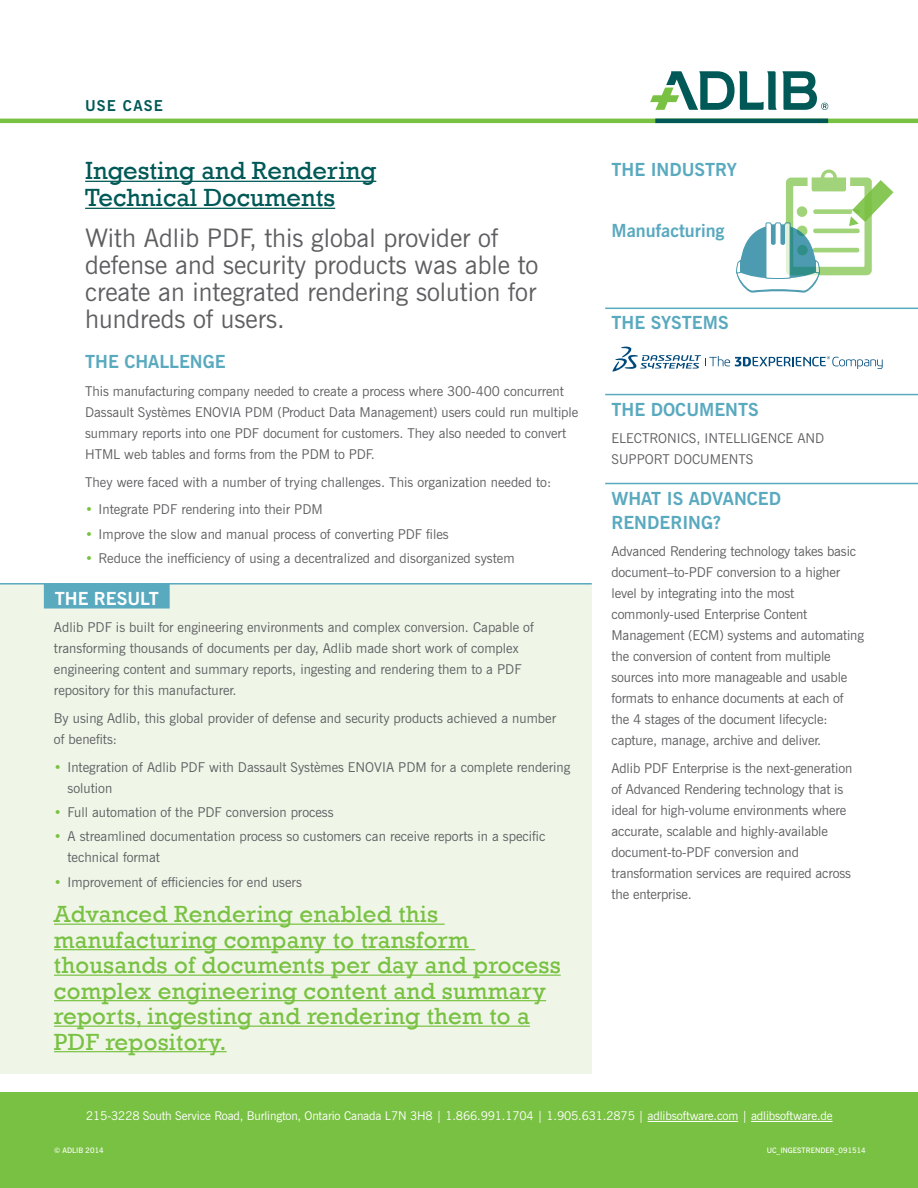
<style>
.page{position:relative;width:918px;height:1188px;background:#fff}
.page>*{position:absolute;margin:0;border:0;box-sizing:border-box;transform-origin:0 0}
.UC_Subhead_AR{font:25.5px/27px "News Gothic BT";color:#5f5f62}
.UC_Heading_AR{font:25.5px/27px "Rockwell";color:#005957}
.Head_Small_GREEN_AR{font:24px/25.5px "Rockwell";letter-spacing:.01em;color:#79c142}
.Subhead_BLUE_Rule_R{font:700 18px/24px "News Gothic BT";color:#59a9bf}
.Subhead_BLUE_AR{font:700 18px "News Gothic BT";color:#59a9bf}
.Subhead_BLUE_Rule_L{font:700 18px "News Gothic BT";color:#fff}
.t1{font:700 15px "News Gothic BT";letter-spacing:.08em;color:#005957}
.Body_Text_small_spac{font:13.5px/21px "News Gothic BT";letter-spacing:-.005em;color:#5f5f62}
.Body_Text_AR{font:13.5px/21px "News Gothic BT";color:#5f5f62}
.Adlib_Address{font:12px "News Gothic BT";letter-spacing:-.01em;color:#fff}
.t2{font:600 7.5px "News Gothic BT";color:#fff}
.s1{font-weight:700;color:#79c142}
</style>
<div class="page">
<div style="left:0;top:583px;width:592px;height:491px;background:#eff6e8"></div>
<div style="left:0;top:1093px;width:918px;height:95px;background:#79c142"></div>
<svg style="left:650px;top:71px;width:127px;height:39px"></svg>
<svg style="left:783px;top:71px;width:45px;height:39px"></svg>
<hr style="left:0;top:119px;width:918px;height:4px;background:#79c142">
<hr style="left:655px;top:119px;width:173px;height:4px;background:#005957">
<hr style="left:85px;top:181px;width:291px;height:1px;background:#005957">
<hr style="left:85px;top:208px;width:250px;height:1px;background:#005957">
<hr style="left:648px;top:1121px;width:90px;height:1px;background:#fff">
<hr style="left:751px;top:1121px;width:82px;height:1px;background:#fff">
<hr style="left:0;top:1092px;width:918px;height:1px;background:#79c142">
<hr style="left:605px;top:308px;width:313px;height:1px;background:#59a9bf">
<hr style="left:605px;top:394px;width:313px;height:1px;background:#59a9bf">
<hr style="left:605px;top:483px;width:313px;height:1px;background:#59a9bf">
<hr style="left:0;top:583px;width:592px;height:2px;background:#59a9bf">
<div style="left:44px;top:583px;width:126px;height:26px;background:#59a9bf"></div>
<hr style="left:54px;top:924px;width:391px;height:1px;background:#79c142">
<hr style="left:54px;top:949px;width:421px;height:1px;background:#79c142">
<hr style="left:54px;top:975px;width:507px;height:1px;background:#79c142">
<hr style="left:54px;top:1000px;width:492px;height:1px;background:#79c142">
<hr style="left:54px;top:1026px;width:476px;height:1px;background:#79c142">
<hr style="left:54px;top:1051px;width:173px;height:1px;background:#79c142">
<svg style="left:736px;top:170px;width:157px;height:123px"></svg>
<svg style="left:612px;top:347px;width:271px;height:25px"></svg>
<p class="t1" style="left:85px;top:96px;width:79px">USE CASE</p>
<p class="UC_Heading_AR" style="left:85px;top:158px;width:293px">Ingesting and Rendering<br>Technical Documents</p>
<p class="UC_Subhead_AR" style="left:85px;top:224px;width:455px">With Adlib PDF, this global provider of defense and security products was able to create an integrated rendering solution for hundreds of users.</p>
<p class="Subhead_BLUE_AR" style="left:85px;top:351px;width:142px">THE CHALLENGE</p>
<p class="Body_Text_small_spac" style="left:85px;top:380px;width:495px">This manufacturing company needed to create a process where 300-400 concurrent Dassault Systèmes ENOVIA PDM (Product Data Management) users could run multiple summary reports into one PDF document for customers. They also needed to convert HTML web tables and forms from the PDM to PDF.</p>
<p class="Body_Text_small_spac" style="left:85px;top:471px;width:468px">They were faced with a number of trying challenges. This organization needed to:</p>
<p class="Body_Text_small_spac" style="left:85px;top:499px;width:239px"><span class="s1">•</span> Integrate PDF rendering into their PDM</p>
<p class="Body_Text_small_spac" style="left:85px;top:523px;width:365px"><span class="s1">•</span> Improve the slow and manual process of converting PDF files</p>
<p class="Body_Text_small_spac" style="left:85px;top:548px;width:431px"><span class="s1">•</span> Reduce the inefficiency of using a decentralized and disorganized system</p>
<p class="Subhead_BLUE_Rule_L" style="left:55px;top:587px;width:106px">THE RESULT</p>
<p class="Body_Text_small_spac" style="left:54px;top:617px;width:481px">Adlib PDF is built for engineering environments and complex conversion. Capable of transforming thousands of documents per day, Adlib made short work of complex engineering content and summary reports, ingesting and rendering them to a PDF repository for this manufacturer.</p>
<p class="Body_Text_small_spac" style="left:54px;top:707px;width:504px">By using Adlib, this global provider of defense and security products achieved a number of benefits:</p>
<p class="Body_Text_small_spac" style="left:67px;top:756px;width:504px;text-indent:-14px"><span class="s1">•</span> Integration of Adlib PDF with Dassault Systèmes ENOVIA PDM for a complete rendering solution</p>
<p class="Body_Text_small_spac" style="left:54px;top:802px;width:281px"><span class="s1">•</span> Full automation of the PDF conversion process</p>
<p class="Body_Text_small_spac" style="left:67px;top:826px;width:479px;text-indent:-14px"><span class="s1">•</span> A streamlined documentation process so customers can receive reports in a specific technical format</p>
<p class="Body_Text_small_spac" style="left:54px;top:871px;width:249px"><span class="s1">•</span> Improvement of efficiencies for end users</p>
<p class="Head_Small_GREEN_AR" style="left:54px;top:902px;width:508px">Advanced Rendering enabled this manufacturing company to transform thousands of documents per day and process complex engineering content and summary reports, ingesting and rendering them to a PDF repository.</p>
<p class="Subhead_BLUE_AR" style="left:611px;top:158px;width:127px">THE INDUSTRY</p>
<p class="Subhead_BLUE_AR" style="left:611px;top:220px;width:115px">Manufacturing</p>
<p class="Subhead_BLUE_Rule_R" style="left:611px;top:311px;width:119px">THE SYSTEMS</p>
<p class="Subhead_BLUE_Rule_R" style="left:611px;top:397px;width:149px">THE DOCUMENTS</p>
<p class="Body_Text_AR" style="left:611px;top:428px;width:214px">ELECTRONICS, INTELLIGENCE AND<br>SUPPORT DOCUMENTS</p>
<p class="Subhead_BLUE_Rule_R" style="left:611px;top:486px;width:171px">WHAT IS ADVANCED<br>RENDERING?</p>
<p class="Body_Text_small_spac" style="left:611px;top:541px;width:254px">Advanced Rendering technology takes basic document–to-PDF conversion to a higher level by integrating into the most commonly-used Enterprise Content Management (ECM) systems and automating the conversion of content from multiple sources into more manageable and usable formats to enhance documents at each of the 4 stages of the document lifecycle: capture, manage, archive and deliver.</p>
<p class="Body_Text_small_spac" style="left:611px;top:758px;width:242px">Adlib PDF Enterprise is the next-generation of Advanced Rendering technology that is ideal for high-volume environments where accurate, scalable and highly-available document-to-PDF conversion and transformation services are required across the enterprise.</p>
<p class="Adlib_Address" style="left:86px;top:1109px;width:748px">215-3228 South Service Road, Burlington, Ontario Canada L7N 3H8 | 1.866.991.1704 | 1.905.631.2875 | adlibsoftware.com | adlibsoftware.de</p>
<p class="t2" style="left:54px;top:1146px;width:51px">© ADLIB 2014</p>
<p class="t2" style="left:767px;top:1146px;width:101px">UC_INGESTRENDER_091514</p>
</div>
